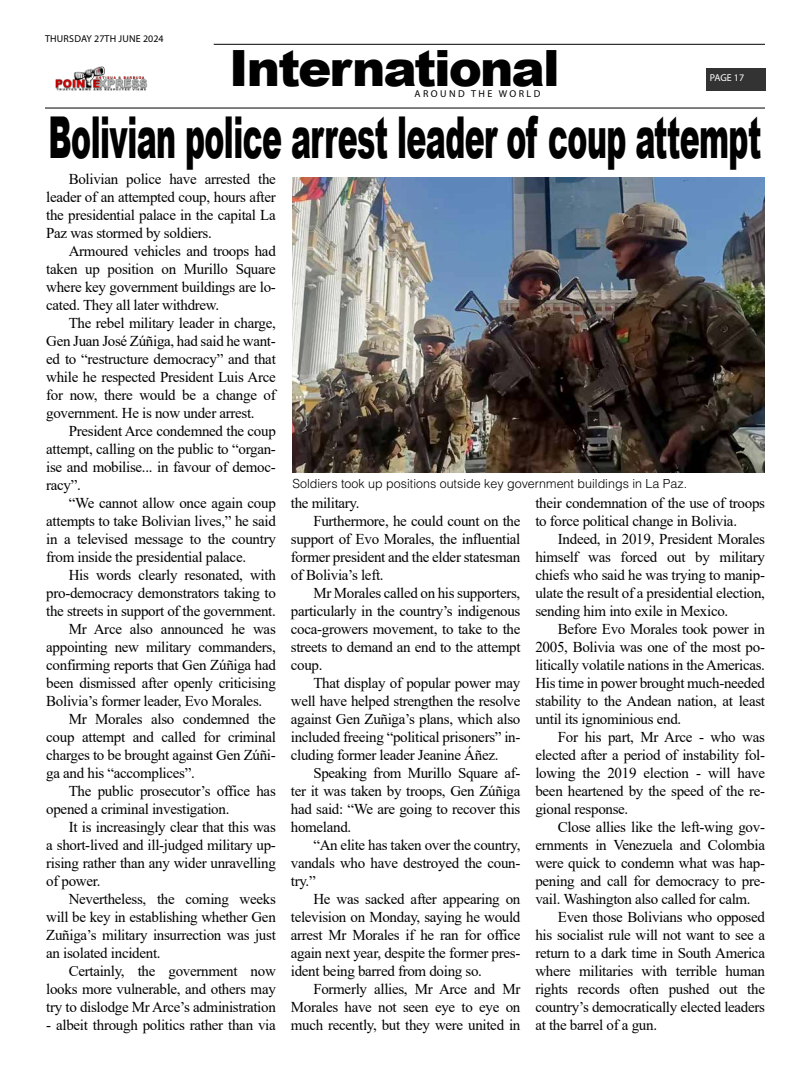
<style>
.page{position:relative;width:810px;height:1080px;background:#fff}
.page>*{position:absolute;margin:0;border:0;box-sizing:border-box;transform-origin:0 0}
.t1{font:900 57.75px "Arial";letter-spacing:-.02em;color:#000;scale:.52 1}
.t2{font:900 50px "Arial";letter-spacing:-.04em;color:#000}
.t3{font:15px/18px "Times New Roman";letter-spacing:-.02em;color:#000;text-align:justify}
.t4{font:300 12.5px "Helvetica LT Std";color:#000}
.t5{font:10px "Myriad Pro";letter-spacing:.02em;color:#000}
.t6{font:10px "Myriad Pro";letter-spacing:.24em;color:#000}
.t7{font:10px "Myriad Pro";letter-spacing:-.005em;color:#fff}
</style>
<div class="page">
<hr style="left:45px;top:107px;width:720px;height:2px;background:#333">
<hr style="left:214px;top:44px;width:551px;height:1px;background:#333">
<div style="left:706px;top:68px;width:60px;height:23px;background:#333"></div>
<img style="left:55px;top:66px;width:93px;height:25px">
<img style="left:292px;top:177px;width:473px;height:295px">
<p class="t5" style="left:45px;top:33px;width:120px">THURSDAY 27TH JUNE 2024</p>
<h2 class="t2" style="left:229px;top:31px;width:332px">International</h2>
<p class="t6" style="left:415px;top:87px;width:127px">AROUND THE WORLD</p>
<p class="t7" style="left:710px;top:72px;width:36px">PAGE 17</p>
<h1 class="t1" style="left:49px;top:95px;width:1372px">Bolivian police arrest leader of coup attempt</h1>
<p class="t3" style="left:46px;top:170px;width:231px;text-indent:22px">Bolivian police have arrested the leader of an attempted coup, hours after the presidential palace in the capital La Paz was stormed by soldiers.</p>
<p class="t3" style="left:46px;top:242px;width:231px;text-indent:22px">Armoured vehicles and troops had taken up position on Murillo Square where key government buildings are lo&shy;cated. They all later withdrew.</p>
<p class="t3" style="left:46px;top:314px;width:231px;text-indent:22px">The rebel military leader in charge, Gen Juan José Zúñiga, had said he want&shy;ed to “restructure democracy” and that while he respected President Luis Arce for now, there would be a change of government. He is now under arrest.</p>
<p class="t3" style="left:46px;top:422px;width:231px;text-indent:22px">President Arce condemned the coup attempt, calling on the public to “organ&shy;ise and mobilise... in favour of democ&shy;racy”.</p>
<p class="t3" style="left:46px;top:494px;width:231px;text-indent:22px">“We cannot allow once again coup attempts to take Bolivian lives,” he said in a televised message to the country from inside the presidential palace.</p>
<p class="t3" style="left:69px;top:566px;width:209px">His words clearly resonated, with</p>
<p class="t3" style="left:46px;top:584px;width:231px">pro-democracy demonstrators taking to</p>
<p class="t3" style="left:46px;top:602px;width:231px">the streets in support of the government.</p>
<p class="t3" style="left:69px;top:620px;width:209px">Mr Arce also announced he was</p>
<p class="t3" style="left:46px;top:638px;width:231px">appointing new military commanders,</p>
<p class="t3" style="left:46px;top:656px;width:231px">confirming reports that Gen Zúñiga had</p>
<p class="t3" style="left:46px;top:674px;width:231px">been dismissed after openly criticising</p>
<p class="t3" style="left:46px;top:692px;width:218px">Bolivia’s former leader, Evo Morales.</p>
<p class="t3" style="left:69px;top:710px;width:209px">Mr Morales also condemned the</p>
<p class="t3" style="left:46px;top:728px;width:231px">coup attempt and called for criminal</p>
<p class="t3" style="left:46px;top:746px;width:231px">charges to be brought against Gen Zúñi-</p>
<p class="t3" style="left:46px;top:764px;width:150px">ga and his “accomplices”.</p>
<p class="t3" style="left:69px;top:782px;width:209px">The public prosecutor’s office has</p>
<p class="t3" style="left:46px;top:800px;width:185px">opened a criminal investigation.</p>
<p class="t3" style="left:69px;top:818px;width:209px">It is increasingly clear that this was</p>
<p class="t3" style="left:46px;top:836px;width:231px">a short-lived and ill-judged military up-</p>
<p class="t3" style="left:46px;top:854px;width:231px">rising rather than any wider unravelling</p>
<p class="t3" style="left:46px;top:872px;width:56px">of power.</p>
<p class="t3" style="left:69px;top:890px;width:209px">Nevertheless, the coming weeks</p>
<p class="t3" style="left:46px;top:908px;width:231px">will be key in establishing whether Gen</p>
<p class="t3" style="left:46px;top:926px;width:231px">Zuñiga’s military insurrection was just</p>
<p class="t3" style="left:46px;top:944px;width:116px">an isolated incident.</p>
<p class="t3" style="left:69px;top:962px;width:209px">Certainly, the government now</p>
<p class="t3" style="left:46px;top:980px;width:231px">looks more vulnerable, and others may</p>
<p class="t3" style="left:46px;top:998px;width:231px">try to dislodge Mr Arce’s administration</p>
<p class="t3" style="left:46px;top:1016px;width:231px">- albeit through politics rather than via</p>
<p class="t4" style="left:292px;top:476px;width:396px">Soldiers took up positions outside key government buildings in La Paz.</p>
<p class="t3" style="left:291px;top:494px;width:70px">the military.</p>
<p class="t3" style="left:313px;top:512px;width:209px">Furthermore, he could count on the</p>
<p class="t3" style="left:291px;top:530px;width:231px">support of Evo Morales, the influential</p>
<p class="t3" style="left:291px;top:548px;width:231px">former president and the elder statesman</p>
<p class="t3" style="left:291px;top:566px;width:94px">of Bolivia’s left.</p>
<p class="t3" style="left:313px;top:584px;width:209px">Mr Morales called on his supporters,</p>
<p class="t3" style="left:291px;top:602px;width:231px">particularly in the country’s indigenous</p>
<p class="t3" style="left:291px;top:620px;width:231px">coca-growers movement, to take to the</p>
<p class="t3" style="left:291px;top:638px;width:231px">streets to demand an end to the attempt</p>
<p class="t3" style="left:291px;top:656px;width:33px">coup.</p>
<p class="t3" style="left:313px;top:674px;width:209px">That display of popular power may</p>
<p class="t3" style="left:291px;top:692px;width:231px">well have helped strengthen the resolve</p>
<p class="t3" style="left:291px;top:710px;width:231px">against Gen Zuñiga’s plans, which also</p>
<p class="t3" style="left:291px;top:728px;width:231px">included freeing “political prisoners” in-</p>
<p class="t3" style="left:291px;top:746px;width:209px">cluding former leader Jeanine Áñez.</p>
<p class="t3" style="left:313px;top:764px;width:209px">Speaking from Murillo Square af-</p>
<p class="t3" style="left:291px;top:782px;width:231px">ter it was taken by troops, Gen Zúñiga</p>
<p class="t3" style="left:291px;top:800px;width:231px">had said: “We are going to recover this</p>
<p class="t3" style="left:291px;top:818px;width:62px">homeland.</p>
<p class="t3" style="left:313px;top:836px;width:209px">“An elite has taken over the country,</p>
<p class="t3" style="left:291px;top:854px;width:231px">vandals who have destroyed the coun-</p>
<p class="t3" style="left:291px;top:872px;width:26px">try.”</p>
<p class="t3" style="left:313px;top:890px;width:209px">He was sacked after appearing on</p>
<p class="t3" style="left:291px;top:908px;width:231px">television on Monday, saying he would</p>
<p class="t3" style="left:291px;top:926px;width:231px">arrest Mr Morales if he ran for office</p>
<p class="t3" style="left:291px;top:944px;width:231px">again next year, despite the former pres-</p>
<p class="t3" style="left:291px;top:962px;width:193px">ident being barred from doing so.</p>
<p class="t3" style="left:313px;top:980px;width:209px">Formerly allies, Mr Arce and Mr</p>
<p class="t3" style="left:291px;top:998px;width:231px">Morales have not seen eye to eye on</p>
<p class="t3" style="left:291px;top:1016px;width:231px">much recently, but they were united in</p>
<p class="t3" style="left:535px;top:493px;width:231px">their condemnation of the use of troops to force political change in Bolivia.</p>
<p class="t3" style="left:535px;top:529px;width:231px;text-indent:22px">Indeed, in 2019, President Morales himself was forced out by military chiefs who said he was trying to manip&shy;ulate the result of a presidential election, sending him into exile in Mexico.</p>
<p class="t3" style="left:535px;top:619px;width:231px;text-indent:22px">Before Evo Morales took power in 2005, Bolivia was one of the most po&shy;litically volatile nations in the Americas.<br>His time in power brought much-needed stability to the Andean nation, at least until its ignominious end.</p>
<p class="t3" style="left:535px;top:727px;width:231px;text-indent:22px">For his part, Mr Arce - who was elected after a period of instability fol&shy;lowing the 2019 election - will have been heartened by the speed of the re&shy;gional response.</p>
<p class="t3" style="left:558px;top:817px;width:209px">Close allies like the left-wing gov-</p>
<p class="t3" style="left:535px;top:835px;width:231px">ernments in Venezuela and Colombia</p>
<p class="t3" style="left:535px;top:853px;width:231px">were quick to condemn what was hap-</p>
<p class="t3" style="left:535px;top:871px;width:231px">pening and call for democracy to pre-</p>
<p class="t3" style="left:535px;top:889px;width:217px">vail. Washington also called for calm.</p>
<p class="t3" style="left:558px;top:907px;width:209px">Even those Bolivians who opposed</p>
<p class="t3" style="left:535px;top:925px;width:231px">his socialist rule will not want to see a</p>
<p class="t3" style="left:535px;top:943px;width:231px">return to a dark time in South America</p>
<p class="t3" style="left:535px;top:961px;width:231px">where militaries with terrible human</p>
<p class="t3" style="left:535px;top:979px;width:231px">rights records often pushed out the</p>
<p class="t3" style="left:535px;top:997px;width:231px">country’s democratically elected leaders</p>
<p class="t3" style="left:535px;top:1015px;width:123px">at the barrel of a gun.</p>
</div>
